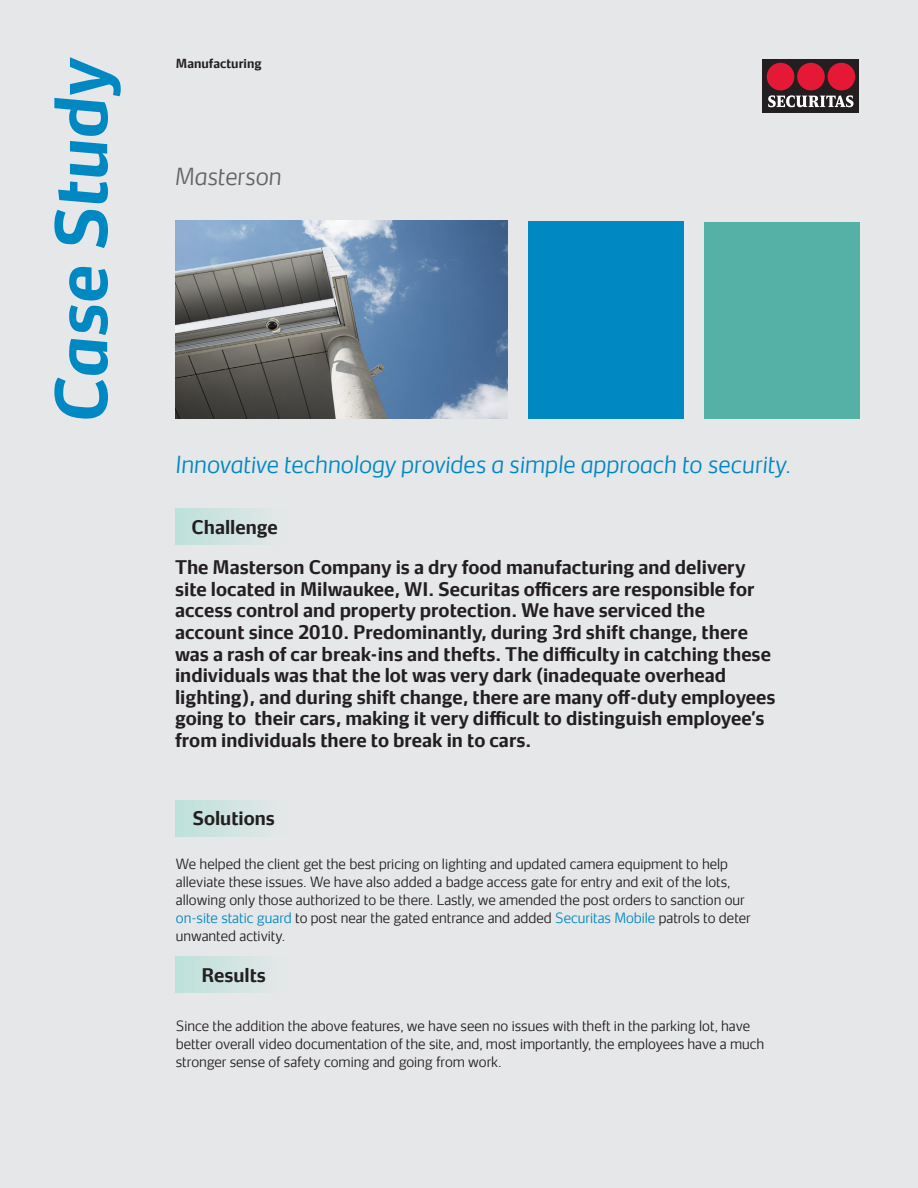
<style>
.page{position:relative;width:918px;height:1188px;background:#e6e7e9}
.page>*{position:absolute;margin:0;border:0;box-sizing:border-box;transform-origin:0 0}
.t1{font:italic 300 22.5px "Securitas Sans TT";color:#0088c3}
.t2{font:italic 300 22.5px "Securitas Sans TT";color:#636366}
.t3{font:700 18px/21.6px "Securitas Sans TT";color:#231f20}
.t4{font:300 13.5px/18px "Securitas Sans TT";color:#231f20}
.t5{font:700 12px "Securitas Sans TT";color:#231f20}
.s1{color:#0088c3}
</style>
<div class="page">
<svg style="left:54px;top:57px;width:67px;height:362px"></svg>
<div style="left:763px;top:59px;width:96px;height:54px;background:#231f20"></div>
<div style="left:767px;top:63px;width:27px;height:27px;background:#e51836;border-radius:50%"></div>
<div style="left:828px;top:63px;width:27px;height:27px;background:#e51836;border-radius:50%"></div>
<div style="left:797px;top:63px;width:28px;height:27px;background:#e51836;border-radius:50%"></div>
<svg style="left:768px;top:95px;width:86px;height:12px"></svg>
<div style="left:176px;top:509px;width:117px;height:36px;background:linear-gradient(to right,#bde1db,#e6e8e9)"></div>
<div style="left:175px;top:800px;width:117px;height:36px;background:linear-gradient(to right,#bde1db,#e6e8e9)"></div>
<img style="left:176px;top:221px;width:332px;height:198px">
<div style="left:528px;top:221px;width:155px;height:198px;background:#0088c3"></div>
<div style="left:705px;top:222px;width:155px;height:197px;background:#55b0a5"></div>
<div style="left:175px;top:957px;width:117px;height:36px;background:linear-gradient(to right,#bde1db,#e6e8e9)"></div>
<p class="t5" style="left:176px;top:53px;width:87px">Manufacturing</p>
<p class="t2" style="left:175px;top:157px;width:108px">Masterson</p>
<p class="t1" style="left:176px;top:445px;width:617px">Innovative technology provides a simple approach to security.</p>
<p class="t3" style="left:191px;top:514px;width:88px">Challenge</p>
<p class="t3" style="left:175px;top:554px;width:602px">The Masterson Company is a dry food manufacturing and delivery site located in Milwaukee, WI. Securitas officers are responsible for access control and property protection. We have serviced the account since 2010. Predominantly, during 3rd shift change, there was a rash of car break-ins and thefts. The difficulty in catching these individuals was that the lot was very dark (inadequate overhead lighting), and during shift change, there are many off-duty employees going to their cars, making it very difficult to distinguish employee’s from individuals there to break in to cars.</p>
<p class="t3" style="left:192px;top:806px;width:84px">Solutions</p>
<p class="t4" style="left:176px;top:853px;width:576px">We helped the client get the best pricing on lighting and updated camera equipment to help alleviate these issues. We have also added a badge access gate for entry and exit of the lots, allowing only those authorized to be there. Lastly, we amended the post orders to sanction our <span class="s1">on-site static guard</span> to post near the gated entrance and added <span class="s1">Securitas Mobile</span> patrols to deter unwanted activity.</p>
<p class="t3" style="left:201px;top:962px;width:66px">Results</p>
<p class="t4" style="left:176px;top:1015px;width:590px">Since the addition the above features, we have seen no issues with theft in the parking lot, have better overall video documentation of the site, and, most importantly, the employees have a much stronger sense of safety coming and going from work.</p>
</div>
